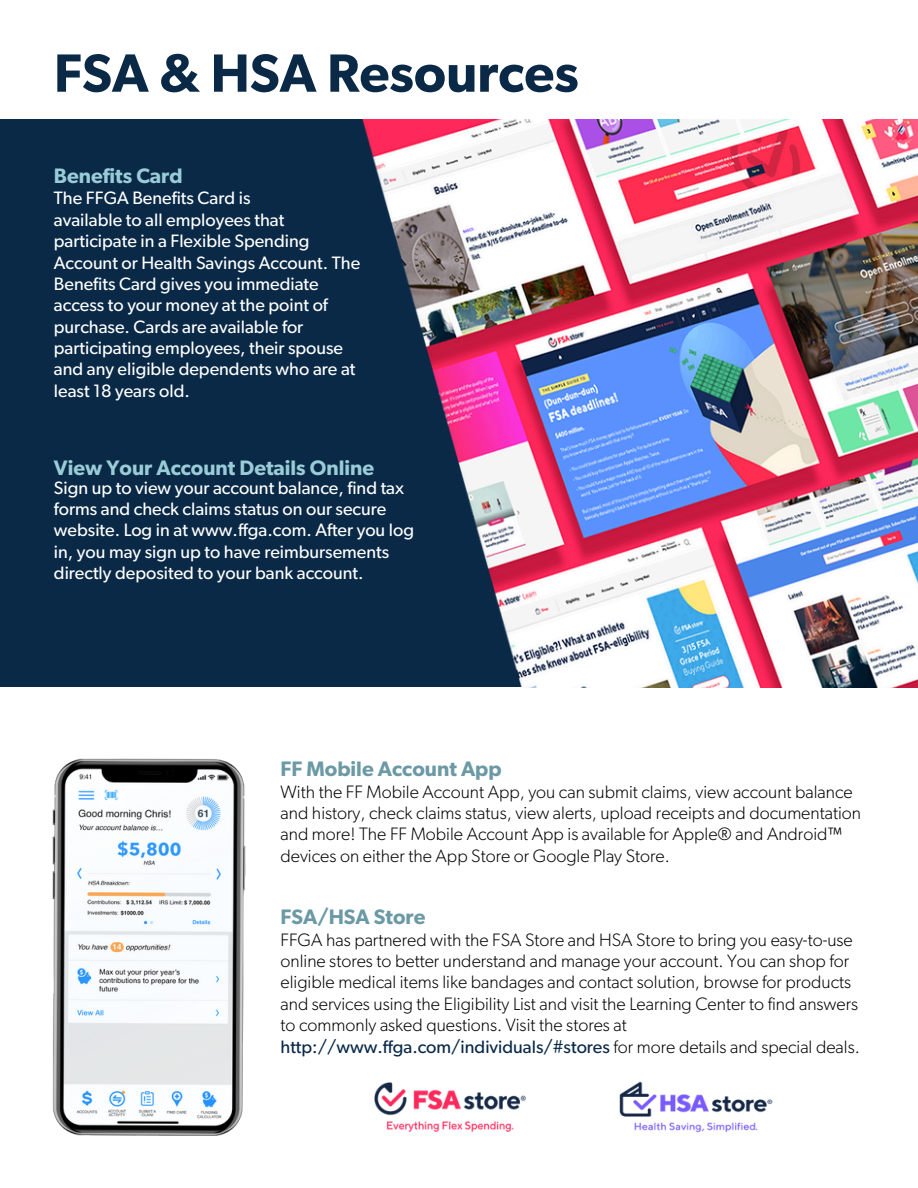
<style>
.page{position:relative;width:918px;height:1188px;background:#fff}
.page>*{position:absolute;margin:0;border:0;box-sizing:border-box;transform-origin:0 0}
.t1{font:600 54px "Gibson";color:#092947}
.t2{font:600 21px "Gibson";color:#9accd8}
.t3{font:600 21px "Gibson";color:#6b99a5}
.t4{font:300 18px/21.3px "Gibson";color:#000}
.t5{font:18px/21.3px "Gibson";color:#fff}
.s1{font-weight:400;color:#082847}
</style>
<div class="page">
<div style="left:0;top:120px;width:918px;height:567px;background:#092947"></div>
<img style="left:362px;top:120px;width:556px;height:568px">
<img style="left:52px;top:758px;width:194px;height:377px">
<img style="left:619px;top:1081px;width:154px;height:52px">
<img style="left:374px;top:1082px;width:152px;height:50px">
<p class="t1" style="left:54px;top:49px;width:526px">FSA &amp; HSA Resources</p>
<p class="t2" style="left:54px;top:166px;width:130px">Benefits Card</p>
<p class="t5" style="left:54px;top:188px;width:198px">The FFGA Benefits Card is</p>
<p class="t5" style="left:54px;top:210px;width:308px">available to all employees that participate in a Flexible Spending Account or Health Savings Account. The Benefits Card gives you immediate access to your money at the point of purchase. Cards are available for participating employees, their spouse and any eligible dependents who are at least 18 years old.</p>
<p class="t2" style="left:54px;top:458px;width:322px">View Your Account Details Online</p>
<p class="t5" style="left:54px;top:478px;width:362px">Sign up to view your account balance, find tax forms and check claims status on our secure website. Log in at www.ffga.com. After you log in, you may sign up to have reimbursements directly deposited to your bank account.</p>
<p class="t3" style="left:281px;top:759px;width:223px">FF Mobile Account App</p>
<p class="t4" style="left:281px;top:782px;width:582px">With the FF Mobile Account App, you can submit claims, view account balance and history, check claims status, view alerts, upload receipts and documentation and more! The FF Mobile Account App is available for Apple® and Android™ devices on either the App Store or Google Play Store.</p>
<p class="t3" style="left:281px;top:908px;width:146px">FSA/HSA Store</p>
<p class="t4" style="left:281px;top:930px;width:581px">FFGA has partnered with the FSA Store and HSA Store to bring you easy-to-use online stores to better understand and manage your account. You can shop for eligible medical items like bandages and contact solution, browse for products and services using the Eligibility List and visit the Learning Center to find answers to commonly asked questions. Visit the stores at <span class="s1">http://www.ffga.com/individuals/#stores</span> for more details and special deals.</p>
</div>
